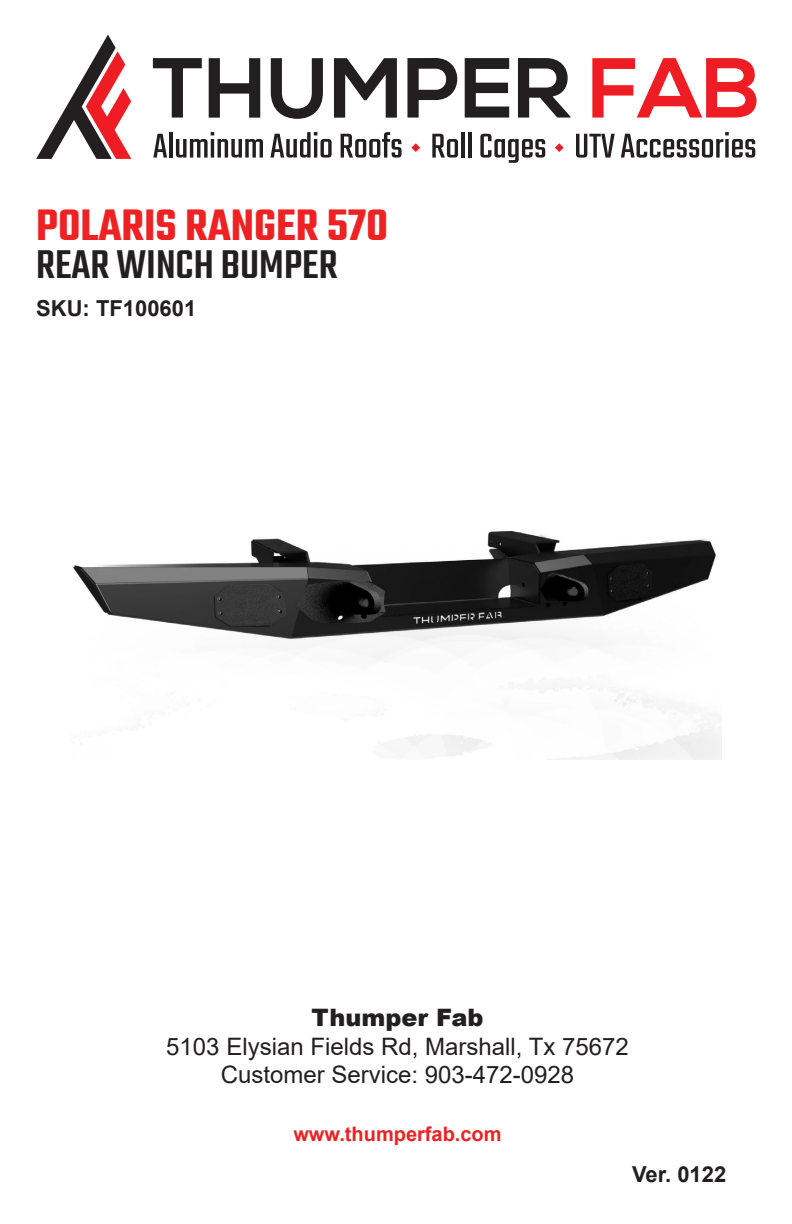
<style>
.page{position:relative;width:792px;height:1224px;background:#fff}
.page>*{position:absolute;margin:0;border:0;box-sizing:border-box;transform-origin:0 0}
.t1{font:600 48px "Teko";color:#ee2123}
.t2{font:500 44px "Teko";color:#231f20}
.t3{font:24px "Arial";color:#231f20}
.t4{font:900 24px "Arial";color:#231f20}
.t5{font:700 22px "Arial";color:#231f20}
.t6{font:700 20px "Arial";color:#ee2123}
</style>
<div class="page">
<img style="left:73px;top:530px;width:649px;height:230px">
<svg style="left:36px;top:35px;width:95px;height:124px"></svg>
<svg style="left:153px;top:58px;width:49px;height:60px"></svg>
<svg style="left:209px;top:58px;width:51px;height:60px"></svg>
<svg style="left:271px;top:58px;width:52px;height:61px"></svg>
<svg style="left:334px;top:58px;width:63px;height:60px"></svg>
<svg style="left:407px;top:58px;width:102px;height:60px"></svg>
<svg style="left:518px;top:58px;width:53px;height:60px"></svg>
<svg style="left:592px;top:58px;width:165px;height:60px"></svg>
<svg style="left:153px;top:134px;width:14px;height:24px"></svg>
<hr style="left:169px;top:132px;width:4px;height:26px;background:#231f20">
<svg style="left:176px;top:132px;width:87px;height:26px"></svg>
<svg style="left:270px;top:132px;width:62px;height:26px"></svg>
<svg style="left:341px;top:132px;width:61px;height:26px"></svg>
<svg style="left:432px;top:134px;width:26px;height:24px"></svg>
<hr style="left:461px;top:132px;width:4px;height:26px;background:#231f20">
<hr style="left:468px;top:132px;width:3px;height:26px;background:#231f20">
<svg style="left:480px;top:134px;width:65px;height:29px"></svg>
<svg style="left:576px;top:134px;width:39px;height:24px"></svg>
<svg style="left:621px;top:132px;width:134px;height:26px"></svg>
<svg style="left:411px;top:143px;width:9px;height:9px"></svg>
<svg style="left:555px;top:143px;width:9px;height:9px"></svg>
<p class="t1" style="left:36px;top:196px;width:354px">POLARIS RANGER 570</p>
<p class="t2" style="left:36px;top:239px;width:303px">REAR WINCH BUMPER</p>
<p class="t5" style="left:36px;top:293px;width:162px">SKU: TF100601</p>
<p class="t4" style="left:311px;top:1000px;width:174px">Thumper Fab</p>
<p class="t3" style="left:166px;top:1030px;width:464px">5103 Elysian Fields Rd, Marshall, Tx 75672</p>
<p class="t3" style="left:221px;top:1058px;width:355px">Customer Service: 903-472-0928</p>
<p class="t6" style="left:293px;top:1120px;width:210px">www.thumperfab.com</p>
<p class="t5" style="left:632px;top:1159px;width:96px">Ver. 0122</p>
</div>
